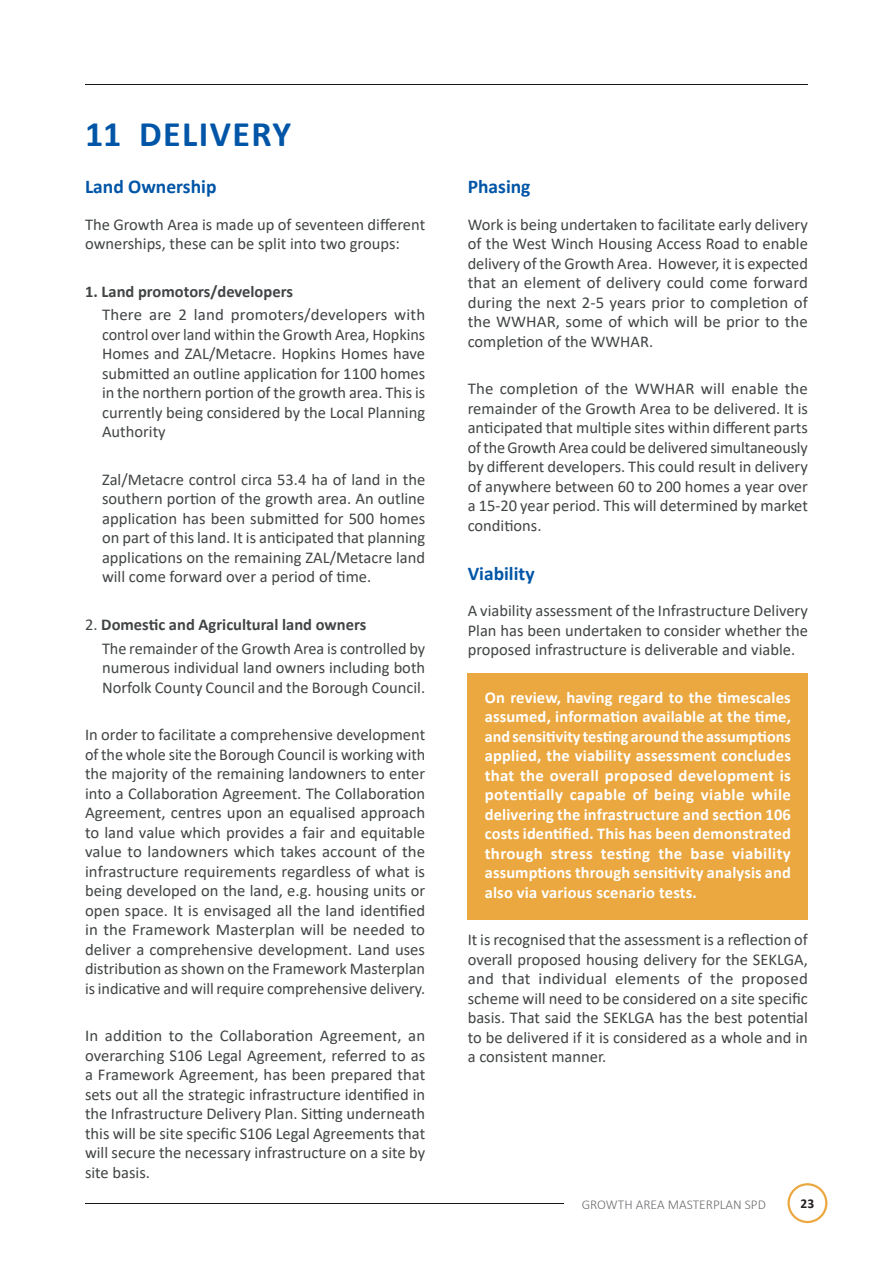
<style>
.page{position:relative;width:893px;height:1263px;background:#fff}
.page>*{position:absolute;margin:0;border:0;box-sizing:border-box;transform-origin:0 0}
.t1{font:700 36px "Calibri";letter-spacing:.04em;color:#0155a7}
._4_Text{font:700 19.5px "Calibri";color:#0155a7}
._4_Text_-_bullets{font:16.5px/19.5px "Calibri";color:#414445;text-align:justify}
._4_Text_-_bullets-2{font:700 16.5px/19.5px "Calibri";letter-spacing:.01em;color:#fff;text-align:justify}
._4_Text_-_bullets-3{font:700 16.5px "Calibri";color:#414445}
.t2{font:300 13.5px "Calibri";color:#6c6d70}
.t3{font:700 13.5px "Calibri";color:#231f20}
.s1{font-weight:400}
</style>
<div class="page">
<div style="left:468px;top:673px;width:340px;height:247px;background:#eba840"></div>
<hr style="left:84px;top:83px;width:726px;height:3px;background:#231f20;opacity:.3">
<hr style="left:84px;top:1201px;width:726px;height:3px;background:#231f20;opacity:.3">
<div style="left:565px;top:1198px;width:218px;height:11px;background:#fff"></div>
<svg style="left:787px;top:1183px;width:40px;height:40px"></svg>
<div style="left:785px;top:1181px;width:45px;height:44px;border:4px solid #eba840;border-radius:50%"></div>
<div style="left:783px;top:1179px;width:49px;height:48px;border:4px solid #fff;border-radius:50%"></div>
<p class="t1" style="left:85px;top:109px;width:208px">11 DELIVERY</p>
<p class="_4_Text" style="left:85px;top:173px;width:133px">Land Ownership</p>
<p class="_4_Text_-_bullets" style="left:85px;top:214px;width:342px">The Growth Area is made up of seventeen different ownerships, these can be split into two groups:</p>
<p class="_4_Text_-_bullets-3" style="left:85px;top:279px;width:209px">1. Land promotors/developers</p>
<p class="_4_Text_-_bullets" style="left:102px;top:305px;width:325px">There are 2 land promoters/developers with control over land within the Growth Area, Hopkins Homes and ZAL/Metacre. Hopkins Homes have submitted an outline application for 1100 homes in the northern portion of the growth area. This is currently being considered by the Local Planning Authority</p>
<p class="_4_Text_-_bullets" style="left:102px;top:469px;width:325px">Zal/Metacre control circa 53.4 ha of land in the southern portion of the growth area. An outline application has been submitted for 500 homes on part of this land. It is anticipated that planning applications on the remaining ZAL/Metacre land will come forward over a period of time.</p>
<p class="_4_Text_-_bullets-3" style="left:85px;top:613px;width:283px"><span class="s1">2.</span> Domestic and Agricultural land owners</p>
<p class="_4_Text_-_bullets" style="left:102px;top:638px;width:325px">The remainder of the Growth Area is controlled by numerous individual land owners including both Norfolk County Council and the Borough Council.</p>
<p class="_4_Text_-_bullets" style="left:85px;top:724px;width:342px">In order to facilitate a comprehensive development of the whole site the Borough Council is working with the majority of the remaining landowners to enter into a Collaboration Agreement. The Collaboration Agreement, centres upon an equalised approach to land value which provides a fair and equitable value to landowners which takes account of the infrastructure requirements regardless of what is being developed on the land, e.g. housing units or open space. It is envisaged all the land identified in the Framework Masterplan will be needed to deliver a comprehensive development. Land uses distribution as shown on the Framework Masterplan is indicative and will require comprehensive delivery.</p>
<p class="_4_Text_-_bullets" style="left:85px;top:1025px;width:342px">In addition to the Collaboration Agreement, an overarching S106 Legal Agreement, referred to as a Framework Agreement, has been prepared that sets out all the strategic infrastructure identified in the Infrastructure Delivery Plan. Sitting underneath this will be site specific S106 Legal Agreements that will secure the necessary infrastructure on a site by site basis.</p>
<p class="_4_Text" style="left:468px;top:173px;width:64px">Phasing</p>
<p class="_4_Text_-_bullets" style="left:468px;top:214px;width:342px">Work is being undertaken to facilitate early delivery of the West Winch Housing Access Road to enable delivery of the Growth Area. However, it is expected that an element of delivery could come forward during the next 2-5 years prior to completion of the WWHAR, some of which will be prior to the completion of the WWHAR.</p>
<p class="_4_Text_-_bullets" style="left:468px;top:378px;width:342px">The completion of the WWHAR will enable the remainder of the Growth Area to be delivered. It is anticipated that multiple sites within different parts of the Growth Area could be delivered simultaneously by different developers. This could result in delivery of anywhere between 60 to 200 homes a year over a 15-20 year period. This will determined by market conditions.</p>
<p class="_4_Text" style="left:468px;top:559px;width:68px">Viability</p>
<p class="_4_Text_-_bullets" style="left:468px;top:600px;width:342px">A viability assessment of the Infrastructure Delivery Plan has been undertaken to consider whether the proposed infrastructure is deliverable and viable.</p>
<p class="_4_Text_-_bullets-2" style="left:485px;top:687px;width:308px">On review, having regard to the timescales assumed, information available at the time, and sensitivity testing around the assumptions applied, the viability assessment concludes that the overall proposed development is potentially capable of being viable while delivering the infrastructure and section 106 costs identified. This has been demonstrated through stress testing the base viability assumptions through sensitivity analysis and also via various scenario tests.</p>
<p class="_4_Text_-_bullets" style="left:468px;top:929px;width:342px">It is recognised that the assessment is a reflection of overall proposed housing delivery for the SEKLGA, and that individual elements of the proposed scheme will need to be considered on a site specific basis. That said the SEKLGA has the best potential to be delivered if it is considered as a whole and in a consistent manner.</p>
<p class="t2" style="left:582px;top:1196px;width:186px">GROWTH AREA MASTERPLAN SPD</p>
<p class="t3" style="left:801px;top:1194px;width:15px">23</p>
</div>
